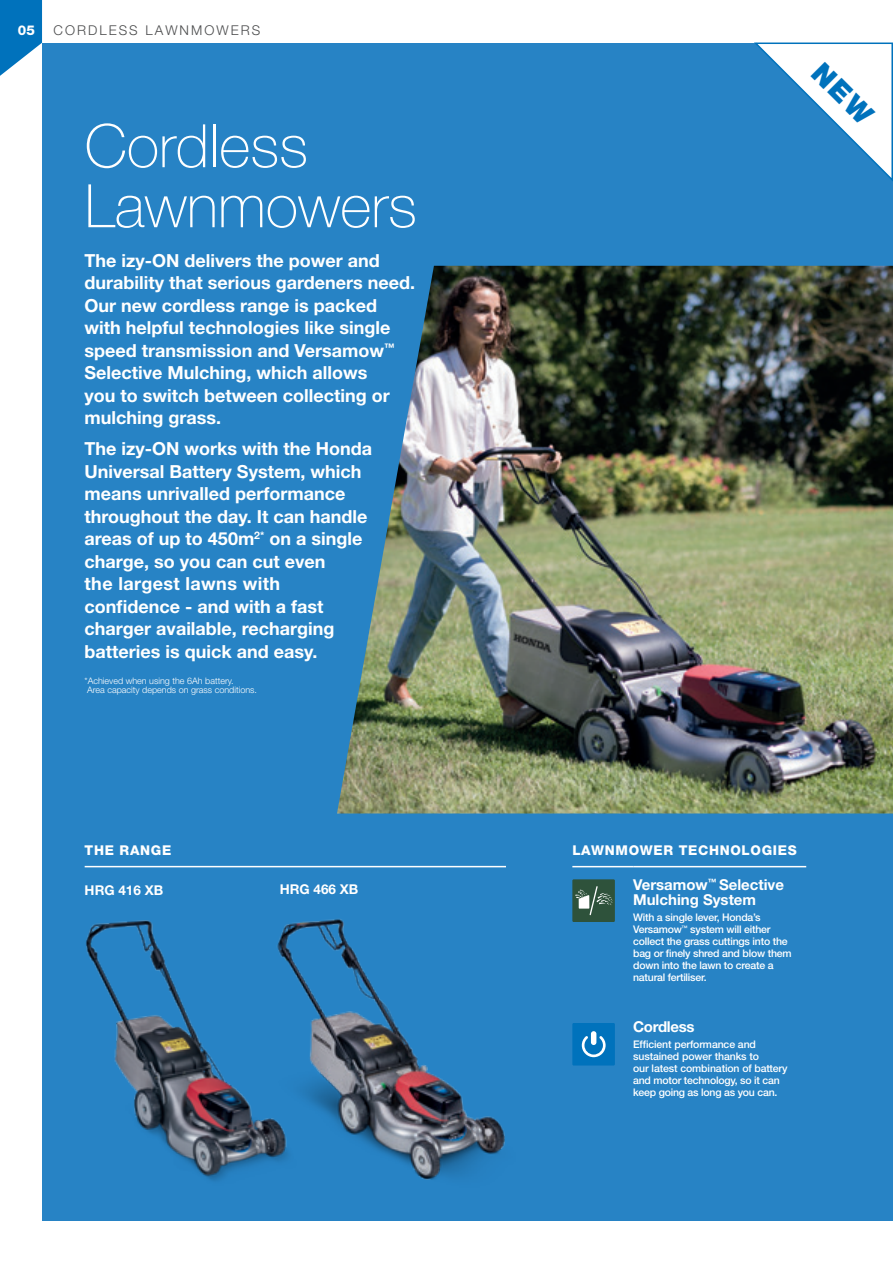
<style>
.page{position:relative;width:893px;height:1263px;background:#fff}
.page>*{position:absolute;margin:0;border:0;box-sizing:border-box;transform-origin:0 0}
.t1{font:100 60px/60px "Helvetica Neue LT Std";color:#fff}
.t2{font:700 18px/22.5px "Helvetica Neue LT Std";color:#fff}
.t3{font:700 15px/15px "Helvetica Neue LT Std";color:#fff}
.t4{font:700 15px "Helvetica Neue LT Std";letter-spacing:-.02em;color:#fff}
.t5{font:800 13.5px "Helvetica Neue LT Std";letter-spacing:.05em;color:#fff}
.t6{font:300 13.5px "Helvetica Neue LT Std";letter-spacing:.15em;color:#4b4c4d}
.t7{font:700 13.5px "Helvetica Neue LT Std";color:#fff}
.t8{font:500 10.5px/12px "Helvetica Neue LT Std";letter-spacing:-.02em;color:#fff}
.t9{font:300 9px/9px "Helvetica Neue LT Std";color:#fff}
</style>
<div class="page">
<div style="left:43px;top:43px;width:850px;height:1177px;background:#2783c5"></div>
<hr style="left:85px;top:866px;width:421px;height:1px;background:#fff">
<img style="left:86px;top:920px;width:187px;height:261px">
<img style="left:273px;top:919px;width:232px;height:261px">
<img style="left:337px;top:266px;width:556px;height:547px">
<hr style="left:572px;top:866px;width:61px;height:1px;background:#fff">
<hr style="left:633px;top:866px;width:173px;height:1px;background:#fff">
<div style="left:572px;top:879px;width:43px;height:43px;background:#2e523b"></div>
<svg style="left:575px;top:886px;width:38px;height:29px"></svg>
<div style="left:572px;top:1023px;width:43px;height:42px;background:#0072bc"></div>
<div style="left:591px;top:1031px;width:5px;height:14px;background:#fff;border-radius:3px"></div>
<svg style="left:582px;top:1036px;width:24px;height:21px"></svg>
<svg style="left:0;top:0;width:42px;height:76px"></svg>
<svg style="left:754px;top:42px;width:139px;height:139px"></svg>
<p class="t5" style="left:18px;top:22px;width:19px">05</p>
<p class="t6" style="left:54px;top:22px;width:208px">CORDLESS LAWNMOWERS</p>
<h1 class="t1" style="left:85px;top:116px;width:334px">Cordless<br>Lawnmowers</h1>
<p class="t2" style="left:85px;top:249px;width:332px">The izy-ON delivers the power and durability that serious gardeners need.<br>Our new cordless range is packed with helpful technologies like single speed transmission and Versamow<sup>™ </sup>Selective Mulching, which allows<br>you to switch between collecting or mulching grass.</p>
<p class="t2" style="left:85px;top:437px;width:289px">The izy-ON works with the Honda<br>Universal Battery System, which means unrivalled performance throughout the day. It can handle areas of up to 450m<sup>2*</sup> on a single charge, so you can cut even<br>the largest lawns with confidence - and with a fast charger available, recharging batteries is quick and easy.</p>
<p class="t9" style="left:85px;top:676px;width:174px">*Achieved when using the 6Ah battery.<br>Area capacity depends on grass conditions.</p>
<p class="t5" style="left:85px;top:842px;width:88px">THE RANGE</p>
<p class="t7" style="left:85px;top:882px;width:80px">HRG 416 XB</p>
<p class="t7" style="left:280px;top:881px;width:80px">HRG 466 XB</p>
<p class="t5" style="left:572px;top:842px;width:226px">LAWNMOWER TECHNOLOGIES</p>
<p class="t3" style="left:633px;top:877px;width:152px">Versamow<sup>™</sup> Selective<br>Mulching System</p>
<p class="t8" style="left:633px;top:911px;width:160px">With a single lever, Honda’s<br>Versamow<sup>™</sup> system will either collect the grass cuttings into the bag or finely shred and blow them down into the lawn to create a natural fertiliser.</p>
<p class="t4" style="left:633px;top:1017px;width:63px">Cordless</p>
<p class="t8" style="left:633px;top:1038px;width:156px">Efficient performance and sustained power thanks to<br>our latest combination of battery and motor technology, so it can keep going as long as you can.</p>
</div>
